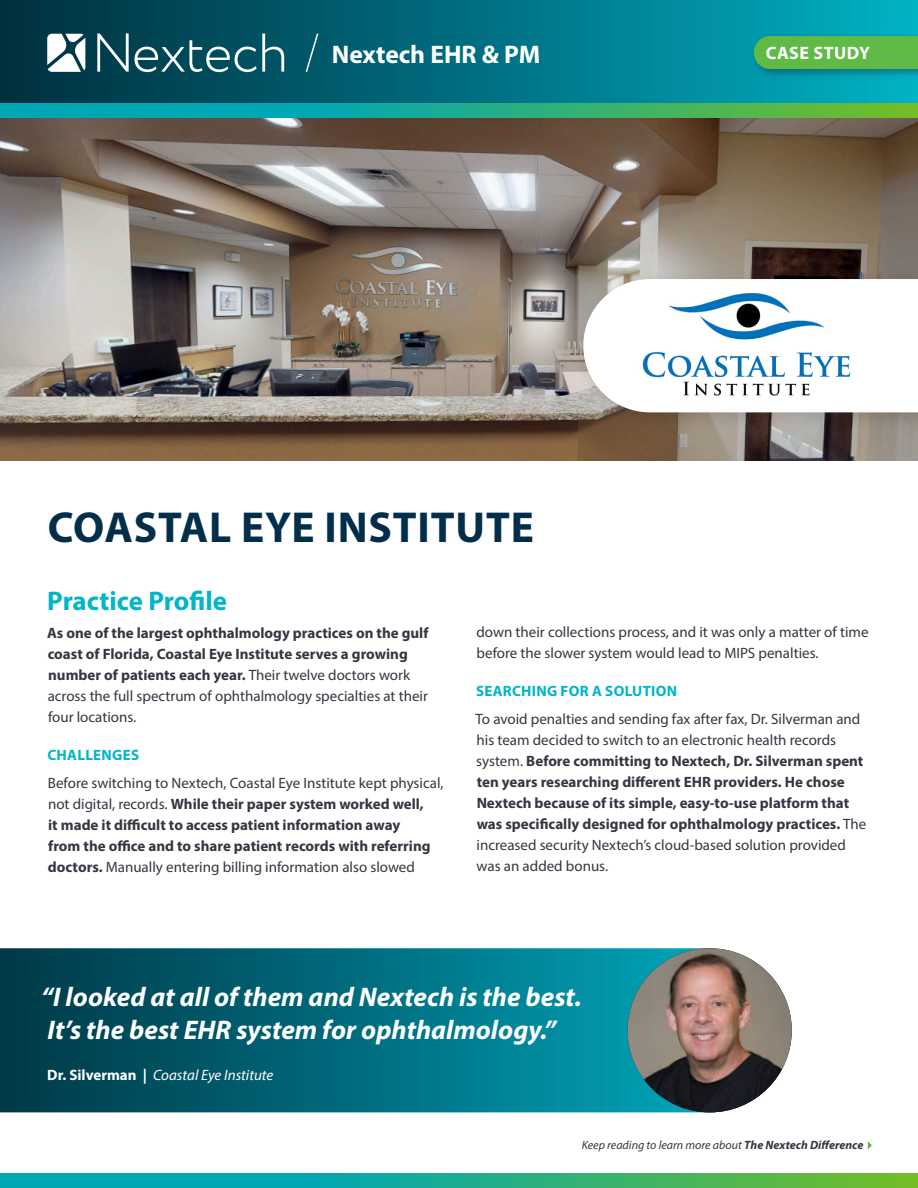
<style>
.page{position:relative;width:918px;height:1188px;background:#fff}
.page>*{position:absolute;margin:0;border:0;box-sizing:border-box;transform-origin:0 0}
.t1{font:700 43.5px "Myriad Pro";letter-spacing:.02em;color:#032e49}
.t2{font:italic 700 27px/32.4px "Myriad Pro";color:#fff}
.t3{font:700 27px "Myriad Pro";color:#00b6c8}
.t4{font:700 25.5px "Myriad Pro";color:#fff}
.t5{font:700 18px "Myriad Pro";letter-spacing:.025em;color:#fff}
.Body{font:700 15px/21px "Myriad Pro";color:#333741}
.Body-2{font:15px/21px "Myriad Pro";color:#333741}
.t6{font:italic 15px "Myriad Pro";color:#fff}
.t7{font:700 15px "Myriad Pro";letter-spacing:.02em;color:#00b6c8}
.t8{font:italic 12px "Myriad Pro";color:#333741}
.s1{font-weight:400}
.s2{font-weight:700;font-style:normal}
.s3{font-weight:700}
</style>
<div class="page">
<svg style="left:0;top:948px;width:792px;height:164px;background:#076b7d"></svg>
<img style="left:628px;top:948px;width:164px;height:164px;border-radius:82px">
<svg style="left:868px;top:1141px;width:4px;height:8px"></svg>
<img style="left:0;top:118px;width:918px;height:342px">
<div style="left:0;top:0;width:918px;height:103px;background:linear-gradient(to right,#002d3c,#00afc3)"></div>
<div style="left:750px;top:32px;width:168px;height:48px;background:#231f20;opacity:.4"></div>
<div style="left:754px;top:36px;width:164px;height:33px;background:#60bb46"></div>
<div style="left:573px;top:268px;width:345px;height:163px;background:#231f20;opacity:.2"></div>
<svg style="left:583px;top:279px;width:335px;height:133px"></svg>
<svg style="left:304px;top:32px;width:16px;height:42px"></svg>
<svg style="left:97px;top:33px;width:32px;height:39px"></svg>
<svg style="left:135px;top:33px;width:149px;height:39px;background:#306d7a"></svg>
<svg style="left:47px;top:34px;width:38px;height:38px"></svg>
<svg style="left:0;top:103px;width:918px;height:15px;background:#26ae85"></svg>
<svg style="left:0;top:1174px;width:918px;height:14px;background:#26ae85"></svg>
<img style="left:638px;top:287px;width:218px;height:119px">
<p class="t4" style="left:332px;top:38px;width:210px">Nextech EHR &amp; PM</p>
<p class="t5" style="left:766px;top:41px;width:106px">CASE STUDY</p>
<h1 class="t1" style="left:48px;top:499px;width:488px">COASTAL EYE INSTITUTE</h1>
<h2 class="t3" style="left:47px;top:583px;width:181px">Practice Profile</h2>
<p class="Body" style="left:47px;top:622px;width:383px">As one of the largest ophthalmology practices on the gulf coast of Florida, Coastal Eye Institute serves a growing number of patients each year. <span class="s1">Their twelve doctors work across the full spectrum of ophthalmology specialties at their four locations.</span></p>
<h3 class="t7" style="left:47px;top:745px;width:93px">CHALLENGES</h3>
<p class="Body" style="left:48px;top:772px;width:397px"><span class="s1">Before switching to Nextech, Coastal Eye Institute kept physical, not digital, records.</span> While their paper system worked well,<br>it made it difficult to access patient information away<br>from the office and to share patient records with referring doctors. <span class="s1">Manually entering billing information also slowed</span></p>
<p class="Body-2" style="left:477px;top:621px;width:394px">down their collections process, and it was only a matter of time before the slower system would lead to MIPS penalties.</p>
<h3 class="t7" style="left:476px;top:681px;width:203px">SEARCHING FOR A SOLUTION</h3>
<p class="Body" style="left:476px;top:708px;width:392px"><span class="s1">To avoid penalties and sending fax after fax, Dr. Silverman and his team decided to switch to an electronic health records system.</span> Before committing to Nextech, Dr. Silverman spent ten years researching different EHR providers. He chose Nextech because of its simple, easy-to-use platform that was specifically designed for ophthalmology practices. <span class="s1">The increased security Nextech’s cloud-based solution provided was an added bonus.</span></p>
<p class="t2" style="left:41px;top:980px;width:542px">“I looked at all of them and Nextech is the best.<br>It’s the best EHR system for ophthalmology.”</p>
<p class="t6" style="left:47px;top:1066px;width:228px"><span class="s2">Dr. Silverman |</span> Coastal Eye Institute</p>
<p class="t8" style="left:582px;top:1138px;width:283px">Keep reading to learn more about <span class="s3">The Nextech Difference</span></p>
</div>
